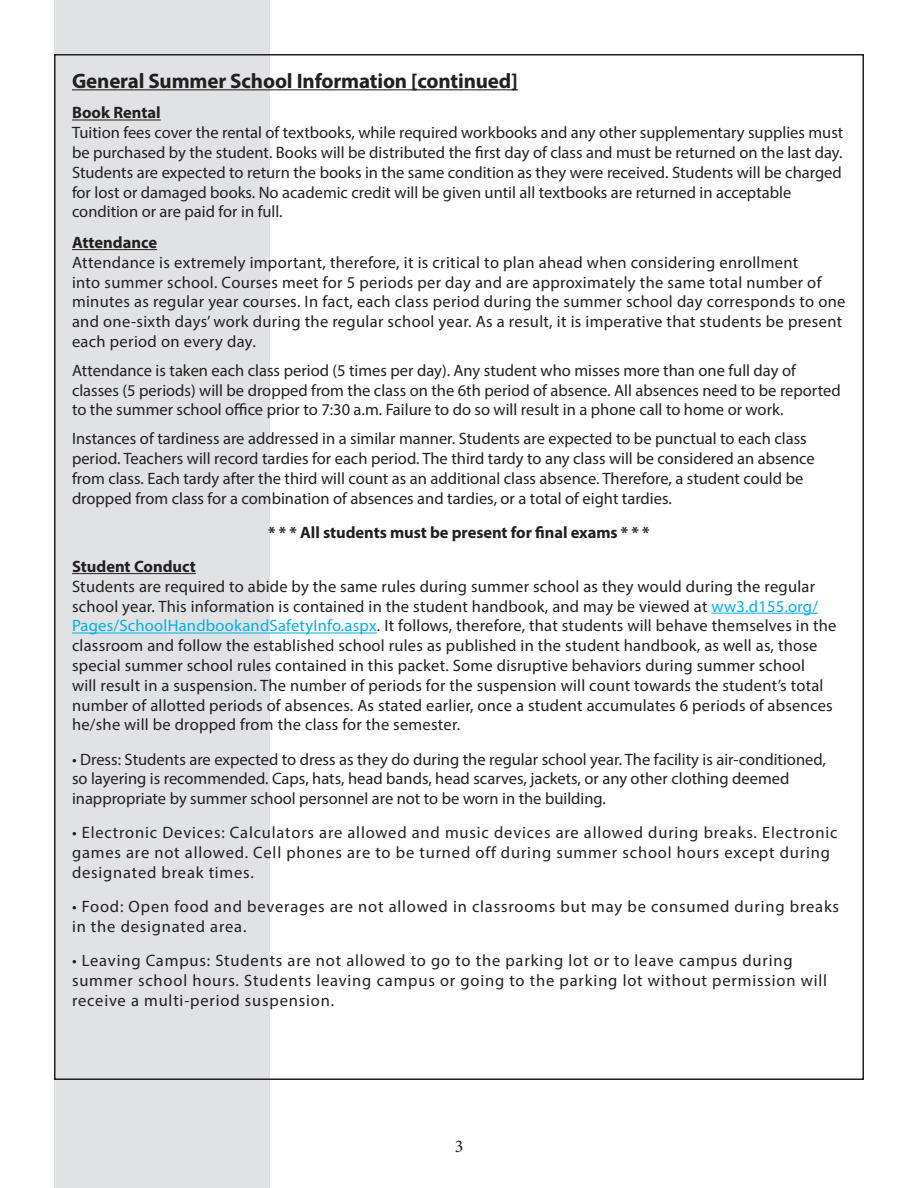
<style>
.page{position:relative;width:918px;height:1188px;background:#fff}
.page>*{position:absolute;margin:0;border:0;box-sizing:border-box;transform-origin:0 0}
.t1{font:700 21px "Myriad Pro";letter-spacing:-.01em;color:#231f20}
.t2{font:18px "Minion Pro";color:#231f20}
.t3{font:16.5px/19.8px "Myriad Pro";letter-spacing:.015em;color:#231f20}
.t4{font:16.5px/19.8px "Myriad Pro";letter-spacing:.05em;color:#231f20}
.t5{font:700 16.5px "Myriad Pro";letter-spacing:-.005em;color:#231f20}
.s1{color:#00aeef}
</style>
<div class="page">
<div style="left:54px;top:0;width:216px;height:1188px;background:#e1e2e4"></div>
<hr style="left:72px;top:89px;width:446px;height:1px;background:#231f20">
<hr style="left:72px;top:120px;width:89px;height:1px;background:#231f20">
<hr style="left:72px;top:249px;width:85px;height:1px;background:#231f20">
<hr style="left:72px;top:573px;width:124px;height:1px;background:#231f20">
<hr style="left:711px;top:613px;width:107px;height:1px;background:#00aeef">
<hr style="left:72px;top:633px;width:305px;height:1px;background:#00aeef">
<p class="t1" style="left:72px;top:67px;width:447px">General Summer School Information [continued]</p>
<p class="t5" style="left:72px;top:102px;width:90px">Book Rental</p>
<p class="t3" style="left:72px;top:122px;width:773px">Tuition fees cover the rental of textbooks, while required workbooks and any other supplementary supplies must be purchased by the student. Books will be distributed the first day of class and must be returned on the last day.<br>Students are expected to return the books in the same condition as they were received. Students will be charged for lost or damaged books. No academic credit will be given until all textbooks are returned in acceptable condition or are paid for in full.</p>
<p class="t5" style="left:72px;top:232px;width:87px">Attendance</p>
<p class="t3" style="left:72px;top:252px;width:775px">Attendance is extremely important, therefore, it is critical to plan ahead when considering enrollment<br>into summer school. Courses meet for 5 periods per day and are approximately the same total number of minutes as regular year courses. In fact, each class period during the summer school day corresponds to one and one-sixth days’ work during the regular school year. As a result, it is imperative that students be present each period on every day.</p>
<p class="t3" style="left:72px;top:360px;width:770px">Attendance is taken each class period (5 times per day). Any student who misses more than one full day of classes (5 periods) will be dropped from the class on the 6th period of absence. All absences need to be reported to the summer school office prior to 7:30 a.m. Failure to do so will result in a phone call to home or work.</p>
<p class="t3" style="left:72px;top:428px;width:744px">Instances of tardiness are addressed in a similar manner. Students are expected to be punctual to each class period. Teachers will record tardies for each period. The third tardy to any class will be considered an absence from class. Each tardy after the third will count as an additional class absence. Therefore, a student could be dropped from class for a combination of absences and tardies, or a total of eight tardies.</p>
<p class="t5" style="left:268px;top:521px;width:383px">* * * All students must be present for final exams * * *</p>
<p class="t5" style="left:72px;top:556px;width:125px">Student Conduct</p>
<p class="t3" style="left:72px;top:576px;width:766px">Students are required to abide by the same rules during summer school as they would during the regular school year. This information is contained in the student handbook, and may be viewed at <span class="s1">ww3.d155.org/ Pages/SchoolHandbookandSafetyInfo.aspx</span>. It follows, therefore, that students will behave themselves in the classroom and follow the established school rules as published in the student handbook, as well as, those special summer school rules contained in this packet. Some disruptive behaviors during summer school<br>will result in a suspension. The number of periods for the suspension will count towards the student’s total number of allotted periods of absences. As stated earlier, once a student accumulates 6 periods of absences he/she will be dropped from the class for the semester.</p>
<p class="t3" style="left:72px;top:749px;width:755px">• Dress: Students are expected to dress as they do during the regular school year. The facility is air-conditioned, so layering is recommended. Caps, hats, head bands, head scarves, jackets, or any other clothing deemed inappropriate by summer school personnel are not to be worn in the building.</p>
<p class="t4" style="left:72px;top:823px;width:767px">• Electronic Devices: Calculators are allowed and music devices are allowed during breaks. Electronic games are not allowed. Cell phones are to be turned off during summer school hours except during designated break times.</p>
<p class="t4" style="left:72px;top:896px;width:769px">• Food: Open food and beverages are not allowed in classrooms but may be consumed during breaks in the designated area.</p>
<p class="t4" style="left:72px;top:950px;width:756px">• Leaving Campus: Students are not allowed to go to the parking lot or to leave campus during summer school hours. Students leaving campus or going to the parking lot without permission will receive a multi-period suspension.</p>
<p class="t2" style="left:455px;top:1134px;width:10px">3</p>
</div>
